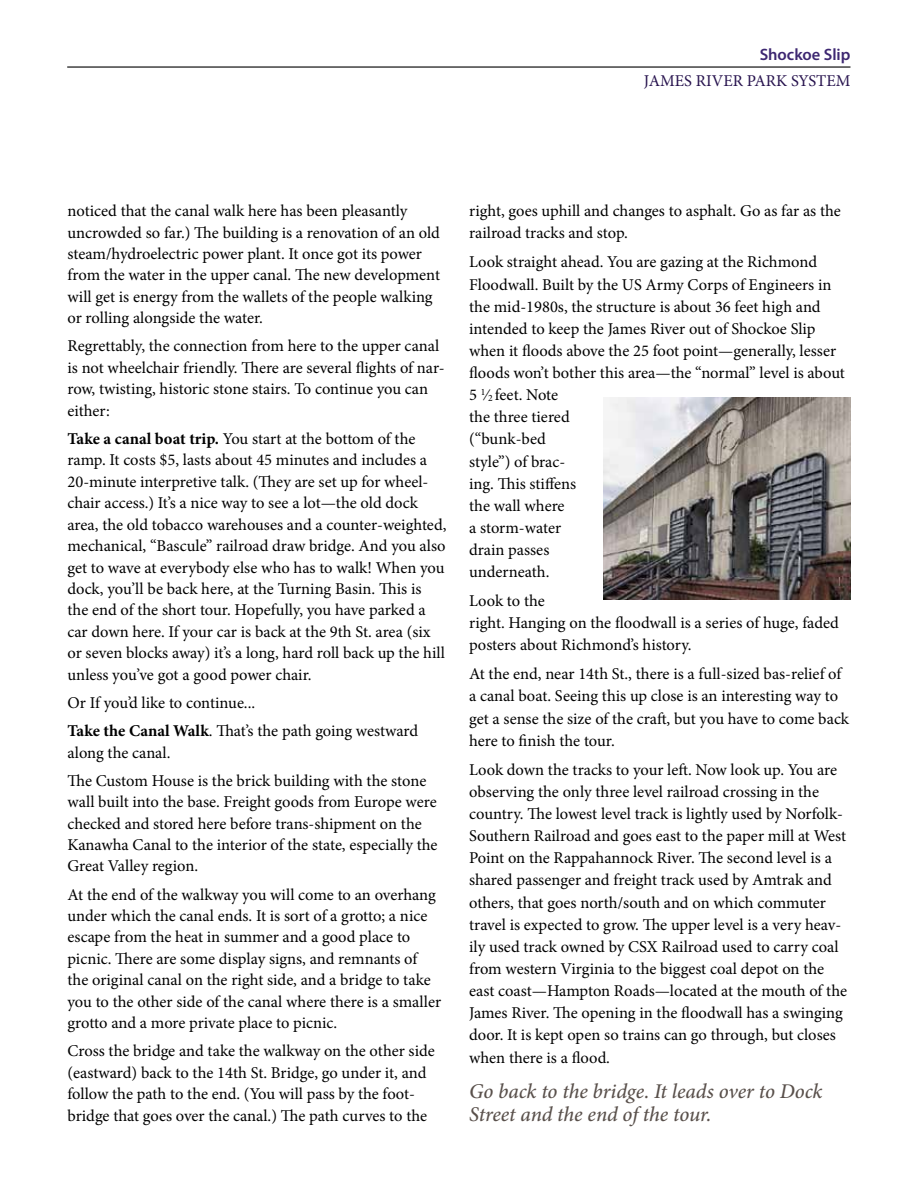
<style>
.page{position:relative;width:918px;height:1188px;background:#fff}
.page>*{position:absolute;margin:0;border:0;box-sizing:border-box;transform-origin:0 0}
.t1{font:italic 500 21px/22.2px "Minion Pro";letter-spacing:-.005em;color:#59504b}
.t2{font:16.5px/22.2px "Minion Pro";color:#000}
.t3{font:16.5px "Minion Pro";color:#27134e}
.t4{font:600 16.5px "Myriad Pro";color:#3d2771}
.s1{font-weight:700}
.s2{font-size:9.6px}
</style>
<div class="page">
<hr style="left:67px;top:66px;width:783px;height:2px;background:#000">
<img style="left:603px;top:397px;width:247px;height:203px">
<p class="t4" style="left:760px;top:44px;width:92px">Shockoe Slip</p>
<p class="t3" style="left:644px;top:69px;width:208px">JAMES RIVER PARK SYSTEM</p>
<p class="t2" style="left:68px;top:200px;width:374px;line-height:21.5px">noticed that the canal walk here has been pleasantly uncrowded so far.) The building is a renovation of an old steam/hydroelectric power plant. It once got its power from the water in the upper canal. The new development will get is energy from the wallets of the people walking or rolling alongside the water.</p>
<p class="t2" style="left:68px;top:336px;width:379px;line-height:21.5px">Regrettably, the connection from here to the upper canal is not wheelchair friendly. There are several flights of nar&shy;row, twisting, historic stone stairs. To continue you can either:</p>
<p class="t2" style="left:68px;top:428px;width:380px;line-height:21.5px"><span class="s1">Take a canal boat trip.</span> You start at the bottom of the ramp. It costs $5, lasts about 45 minutes and includes a 20‐minute interpretive talk. (They are set up for wheel&shy;chair access.) It’s a nice way to see a lot—the old dock area, the old tobacco warehouses and a counter‐weighted, mechanical, “Bascule” railroad draw bridge. And you also get to wave at everybody else who has to walk! When you dock, you’ll be back here, at the Turning Basin. This is the end of the short tour. Hopefully, you have parked a car down here. If your car is back at the 9th St. area (six or seven blocks away) it’s a long, hard roll back up the hill unless you’ve got a good power chair.</p>
<p class="t2" style="left:68px;top:689px;width:352px;line-height:28.2px">Or If you’d like to continue...<br><span class="s1">Take the Canal Walk</span>. That’s the path going westward</p>
<p class="t2" style="left:68px;top:738px;width:360px;line-height:28.2px">along the canal.<br>The Custom House is the brick building with the stone</p>
<p class="t2" style="left:68px;top:791px;width:372px;line-height:21.5px">wall built into the base. Freight goods from Europe were checked and stored here before trans‐shipment on the Kanawha Canal to the interior of the state, especially the Great Valley region.</p>
<p class="t2" style="left:68px;top:884px;width:375px;line-height:21.5px">At the end of the walkway you will come to an overhang under which the canal ends. It is sort of a grotto; a nice escape from the heat in summer and a good place to picnic. There are some display signs, and remnants of the original canal on the right side, and a bridge to take you to the other side of the canal where there is a smaller grotto and a more private place to picnic.</p>
<p class="t2" style="left:68px;top:1040px;width:369px;line-height:21.5px">Cross the bridge and take the walkway on the other side (eastward) back to the 14th St. Bridge, go under it, and follow the path to the end. (You will pass by the foot&shy;bridge that goes over the canal.) The path curves to the</p>
<p class="t2" style="left:469px;top:200px;width:373px">right, goes uphill and changes to asphalt. Go as far as the railroad tracks and stop.</p>
<p class="t2" style="left:469px;top:251px;width:377px">Look straight ahead. You are gazing at the Richmond<br>Floodwall. Built by the US Army Corps of Engineers in the mid-1980s, the structure is about 36 feet high and intended to keep the James River out of Shockoe Slip when it floods above the 25 foot point—generally, lesser floods won’t bother this area—the “normal” level is about<br>5 <sup>1</sup>⁄<span class="s2">2</span> feet. Note<br>the three tiered<br>(“bunk‐bed<br>style”) of brac-<br>ing. This stiffens<br>the wall where<br>a storm‐water<br>drain passes<br>underneath.</p>
<p class="t2" style="left:469px;top:590px;width:371px">Look to the<br>right. Hanging on the floodwall is a series of huge, faded posters about Richmond’s history.</p>
<p class="t2" style="left:469px;top:663px;width:381px">At the end, near 14th St., there is a full‐sized bas‐relief of a canal boat. Seeing this up close is an interesting way to get a sense the size of the craft, but you have to come back here to finish the tour.</p>
<p class="t2" style="left:469px;top:758px;width:380px">Look down the tracks to your left. Now look up. You are observing the only three level railroad crossing in the country. The lowest level track is lightly used by Norfolk‐ Southern Railroad and goes east to the paper mill at West Point on the Rappahannock River. The second level is a shared passenger and freight track used by Amtrak and others, that goes north/south and on which commuter travel is expected to grow. The upper level is a very heav&shy;ily used track owned by CSX Railroad used to carry coal from western Virginia to the biggest coal depot on the east coast—Hampton Roads—located at the mouth of the James River. The opening in the floodwall has a swinging door. It is kept open so trains can go through, but closes when there is a flood.</p>
<p class="t1" style="left:469px;top:1080px;width:355px">Go back to the bridge. It leads over to Dock<br>Street and the end of the tour.</p>
</div>
